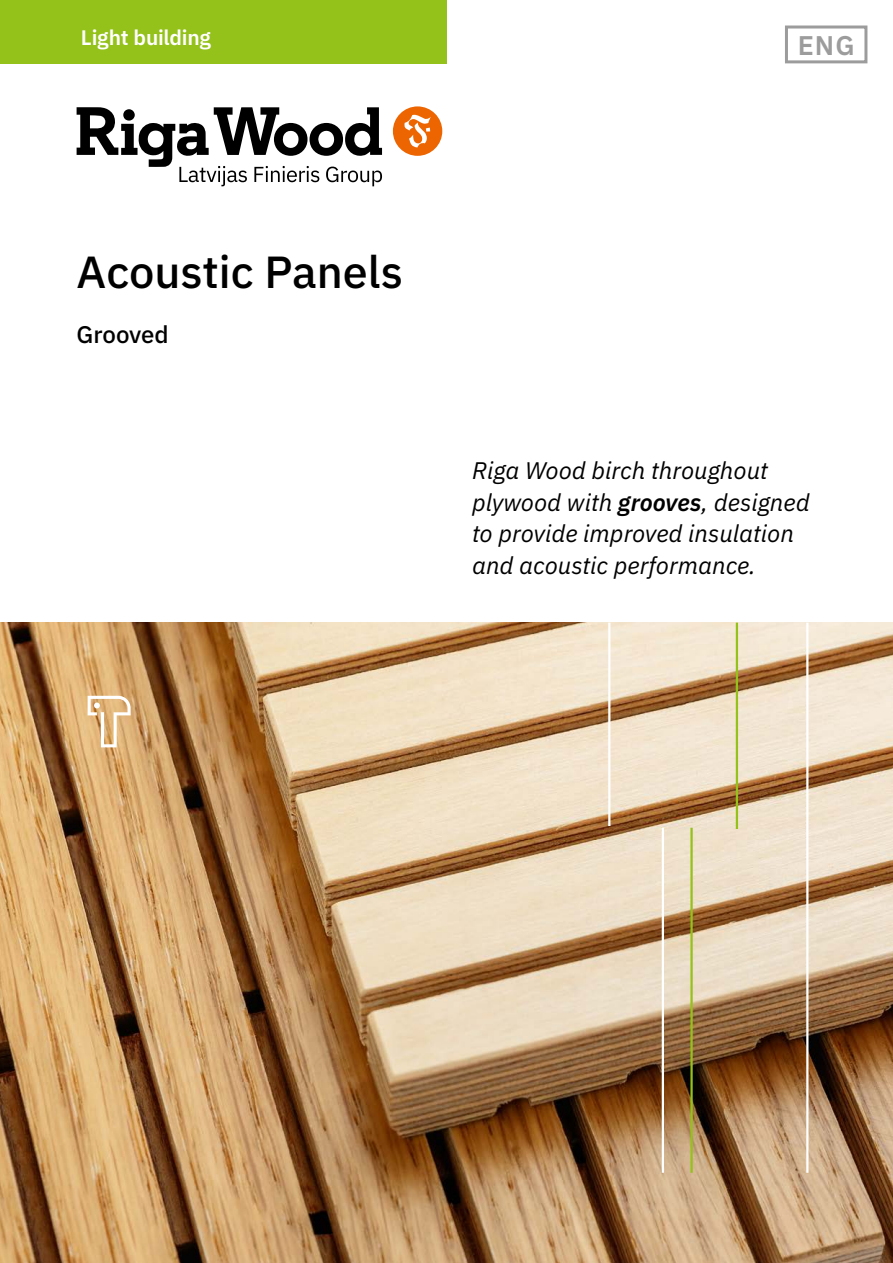
<style>
.page{position:relative;width:893px;height:1263px;background:#fff}
.page>*{position:absolute;margin:0;border:0;box-sizing:border-box;transform-origin:0 0}
.t1{font:500 45px "IBM Plex Sans";color:#000}
.t2{font:600 27px "IBM Plex Sans";color:#9c9c9d}
.t3{font:italic 24px/31.5px "IBM Plex Sans";color:#000}
.t4{font:500 24px "IBM Plex Sans";letter-spacing:-.005em;color:#000}
.t5{font:600 21px "IBM Plex Sans";letter-spacing:-.01em;color:#fff}
.s1{font-weight:600}
</style>
<div class="page">
<img style="left:0;top:623px;width:893px;height:640px">
<hr style="left:736px;top:623px;width:2px;height:206px;background:#94c11a">
<hr style="left:608px;top:623px;width:2px;height:203px;background:#fff">
<hr style="left:806px;top:623px;width:2px;height:550px;background:#fff">
<hr style="left:690px;top:828px;width:3px;height:345px;background:#94c11a">
<hr style="left:662px;top:828px;width:2px;height:345px;background:#fff">
<div style="left:785px;top:26px;width:82px;height:37px;border:3px solid #9c9c9d"></div>
<div style="left:393px;top:106px;width:49px;height:50px;background:#ec6500;border-radius:50%"></div>
<svg style="left:404px;top:115px;width:27px;height:32px"></svg>
<svg style="left:77px;top:107px;width:305px;height:79px"></svg>
<svg style="left:88px;top:696px;width:43px;height:51px"></svg>
<div style="left:0;top:0;width:446px;height:64px;background:#94c11a"></div>
<p class="t5" style="left:81px;top:21px;width:131px">Light building</p>
<p class="t2" style="left:798px;top:24px;width:58px">ENG</p>
<h1 class="t1" style="left:77px;top:237px;width:328px">Acoustic Panels</h1>
<p class="t4" style="left:77px;top:316px;width:93px">Grooved</p>
<p class="t3" style="left:472px;top:453px;width:339px">Riga Wood birch throughout plywood with <span class="s1">grooves</span>, designed to provide improved insulation and acoustic performance.</p>
</div>
